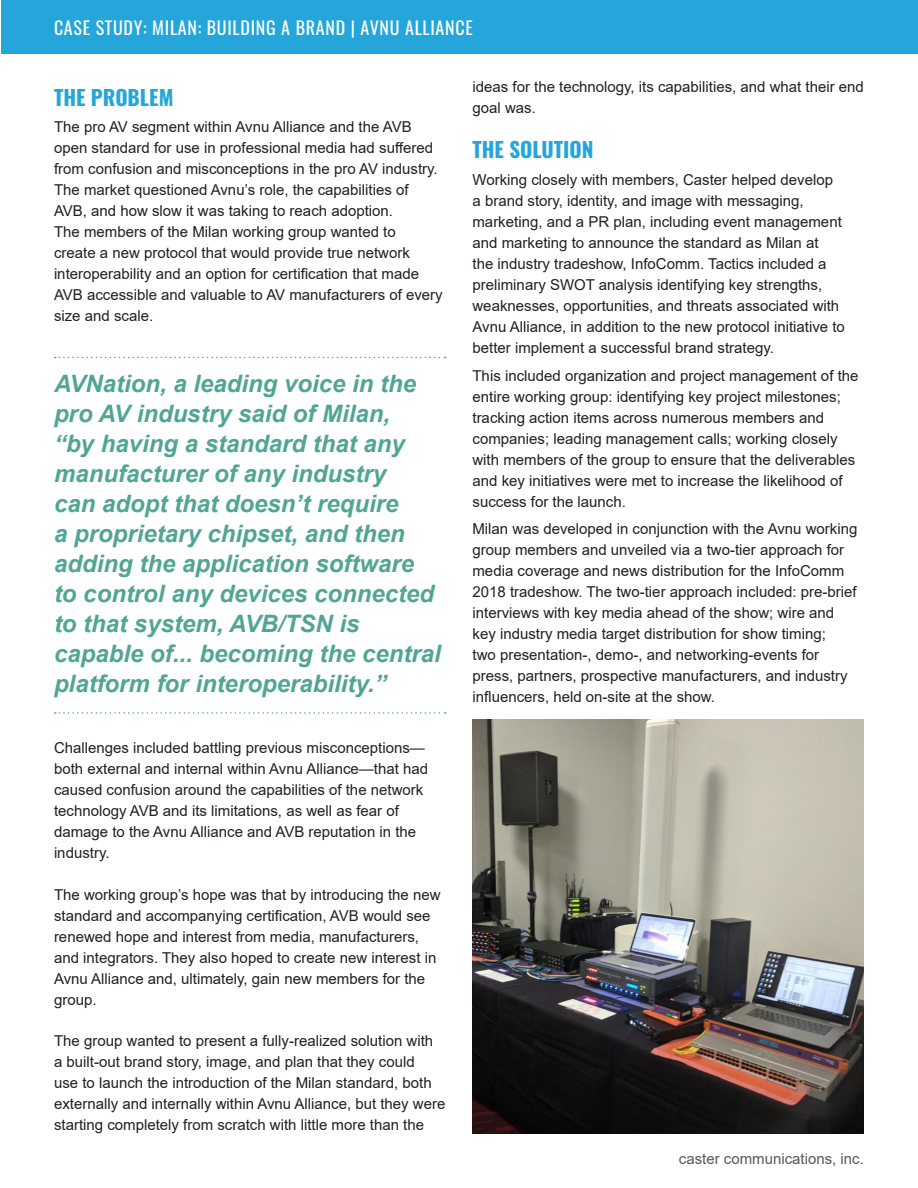
<style>
.page{position:relative;width:918px;height:1188px;background:#fff}
.page>*{position:absolute;margin:0;border:0;box-sizing:border-box;transform-origin:0 0}
.quote{font:italic 700 24px/30px "Arial";color:#50a693}
.heading_2{font:700 21px "Oswald";color:#24a6db}
.t1{font:18px "Oswald";letter-spacing:.04em;color:#fff}
.paragraph{font:15px/21px "Arial";color:#231f20}
.t2{font:15px "Arial";color:#57585a}
</style>
<div class="page">
<div style="left:1px;top:0;width:917px;height:54px;background:#24a6db"></div>
<svg style="left:55px;top:357px;width:391px;height:1px"></svg>
<svg style="left:55px;top:712px;width:391px;height:2px"></svg>
<img style="left:472px;top:719px;width:392px;height:415px">
<p class="t1" style="left:54px;top:12px;width:420px">CASE STUDY: MILAN: BUILDING A BRAND | AVNU ALLIANCE</p>
<p class="heading_2" style="left:54px;top:87px;width:121px">THE PROBLEM</p>
<p class="paragraph" style="left:54px;top:117px;width:390px">The pro AV segment within Avnu Alliance and the AVB open standard for use in professional media had suffered from confusion and misconceptions in the pro AV industry.<br>The market questioned Avnu’s role, the capabilities of AVB, and how slow it was taking to reach adoption.<br>The members of the Milan working group wanted to<br>create a new protocol that would provide true network interoperability and an option for certification that made AVB accessible and valuable to AV manufacturers of every size and scale.</p>
<p class="quote" style="left:54px;top:369px;width:388px">AVNation, a leading voice in the pro AV industry said of Milan,<br>“by having a standard that any manufacturer of any industry<br>can adopt that doesn’t require<br>a proprietary chipset, and then adding the application software to control any devices connected to that system, AVB/TSN is capable of... becoming the central platform for interoperability.”</p>
<p class="paragraph" style="left:54px;top:738px;width:376px">Challenges included battling previous misconceptions— both external and internal within Avnu Alliance—that had caused confusion around the capabilities of the network technology AVB and its limitations, as well as fear of damage to the Avnu Alliance and AVB reputation in the industry.</p>
<p class="paragraph" style="left:54px;top:884px;width:388px">The working group’s hope was that by introducing the new standard and accompanying certification, AVB would see renewed hope and interest from media, manufacturers, and integrators. They also hoped to create new interest in Avnu Alliance and, ultimately, gain new members for the group.</p>
<p class="paragraph" style="left:54px;top:1030px;width:393px">The group wanted to present a fully-realized solution with<br>a built-out brand story, image, and plan that they could<br>use to launch the introduction of the Milan standard, both externally and internally within Avnu Alliance, but they were starting completely from scratch with little more than the</p>
<p class="paragraph" style="left:472px;top:76px;width:393px">ideas for the technology, its capabilities, and what their end goal was.</p>
<p class="heading_2" style="left:472px;top:139px;width:123px">THE SOLUTION</p>
<p class="paragraph" style="left:472px;top:169px;width:374px">Working closely with members, Caster helped develop a brand story, identity, and image with messaging, marketing, and a PR plan, including event management and marketing to announce the standard as Milan at<br>the industry tradeshow, InfoComm. Tactics included a preliminary SWOT analysis identifying key strengths, weaknesses, opportunities, and threats associated with Avnu Alliance, in addition to the new protocol initiative to better implement a successful brand strategy.</p>
<p class="paragraph" style="left:472px;top:365px;width:388px">This included organization and project management of the entire working group: identifying key project milestones; tracking action items across numerous members and companies; leading management calls; working closely with members of the group to ensure that the deliverables and key initiatives were met to increase the likelihood of success for the launch.</p>
<p class="paragraph" style="left:472px;top:518px;width:386px">Milan was developed in conjunction with the Avnu working group members and unveiled via a two-tier approach for media coverage and news distribution for the InfoComm 2018 tradeshow. The two-tier approach included: pre-brief interviews with key media ahead of the show; wire and key industry media target distribution for show timing;<br>two presentation-, demo-, and networking-events for press, partners, prospective manufacturers, and industry influencers, held on-site at the show.</p>
<p class="t2" style="left:679px;top:1149px;width:187px">caster communications, inc.</p>
</div>
